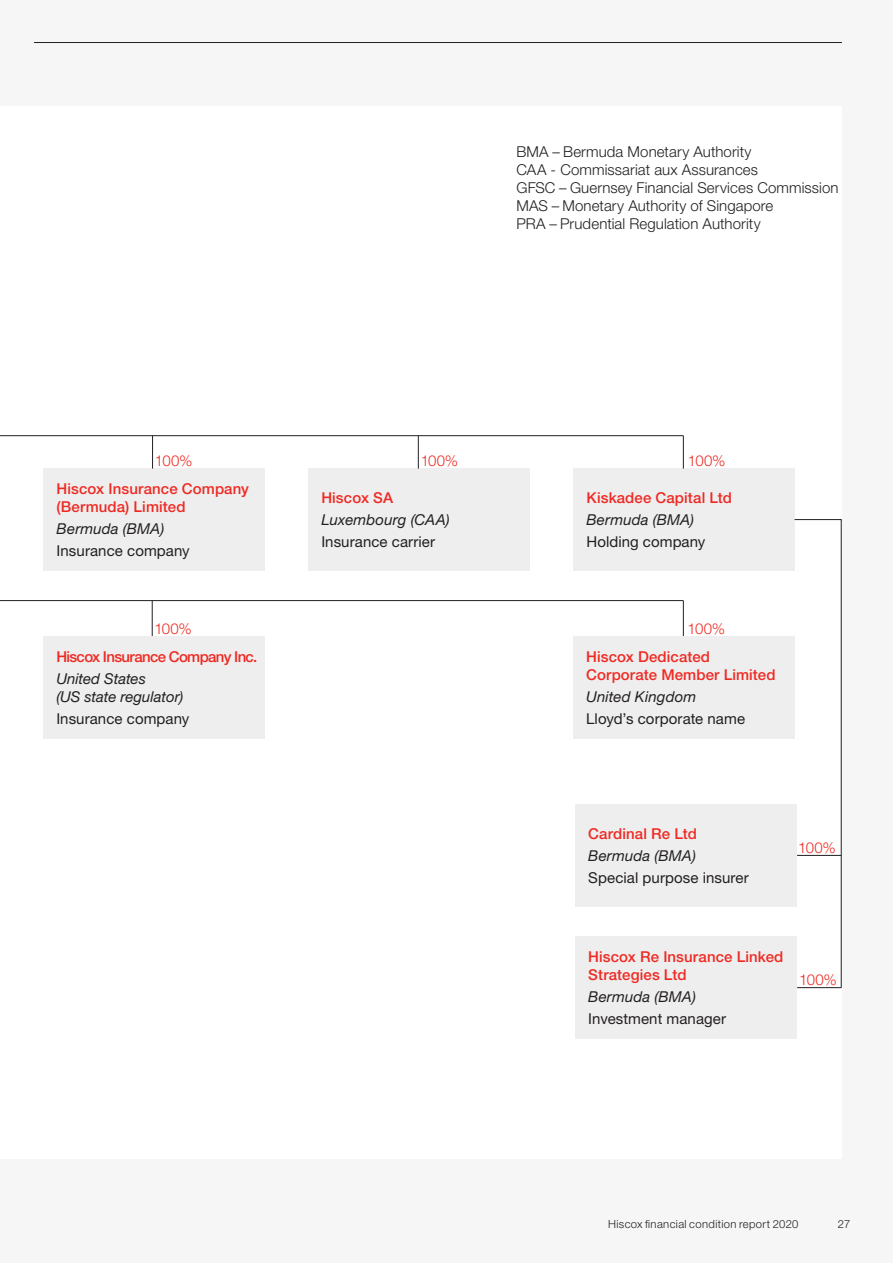
<style>
.page{position:relative;width:893px;height:1263px;background:#f6f6f6}
.page>*{position:absolute;margin:0;border:0;box-sizing:border-box;transform-origin:0 0}
.Red__1_header{font:300 15px/18px "Helvetica Neue LT Std";letter-spacing:.005em;color:#231f20}
.t1{font:500 15px/18px "Helvetica Neue LT Std";letter-spacing:.005em;color:#ee2a23}
.t2{font:15px "Helvetica Neue LT Std";letter-spacing:.005em;color:#231f20}
.t3{font:italic 15px/18px "Helvetica Neue LT Std";letter-spacing:.005em;color:#231f20}
.Red__1_header-2{font:300 15px "Helvetica Neue LT Std";letter-spacing:-.015em;color:#ee2a23}
.t4{font:500 15px "Helvetica Neue LT Std";letter-spacing:-.045em;color:#ee2a23}
.CAPTION_HelLight_7_5{font:300 11.25px "Helvetica Neue LT Std";letter-spacing:.03em;color:#231f20}
</style>
<div class="page">
<div style="left:0;top:107px;width:841px;height:1052px;background:#fff"></div>
<div style="left:576px;top:804px;width:221px;height:102px;background:#eeeeef"></div>
<div style="left:576px;top:937px;width:221px;height:102px;background:#eeeeef"></div>
<div style="left:44px;top:469px;width:221px;height:102px;background:#eeeeef"></div>
<div style="left:574px;top:469px;width:221px;height:102px;background:#eeeeef"></div>
<hr style="left:0;top:435px;width:683px;height:1px;background:#231f20">
<hr style="left:0;top:600px;width:683px;height:1px;background:#231f20">
<hr style="left:152px;top:436px;width:1px;height:33px;background:#231f20">
<hr style="left:683px;top:435px;width:1px;height:34px;background:#231f20">
<hr style="left:152px;top:601px;width:1px;height:36px;background:#231f20">
<hr style="left:683px;top:601px;width:1px;height:36px;background:#231f20">
<svg style="left:794px;top:519px;width:48px;height:469px"></svg>
<hr style="left:797px;top:855px;width:44px;height:1px;background:#231f20">
<div style="left:44px;top:637px;width:221px;height:102px;background:#eeeeef"></div>
<div style="left:573px;top:637px;width:221px;height:102px;background:#eeeeef"></div>
<hr style="left:797px;top:987px;width:44px;height:1px;background:#231f20">
<div style="left:309px;top:469px;width:221px;height:102px;background:#eeeeef"></div>
<hr style="left:418px;top:436px;width:1px;height:33px;background:#231f20">
<hr style="left:34px;top:42px;width:808px;height:1px;background:#231f20">
<p class="Red__1_header" style="left:516px;top:142px;width:237px">BMA – Bermuda Monetary Authority</p>
<p class="Red__1_header" style="left:516px;top:160px;width:324px">CAA - Commissariat aux Assurances<br>GFSC – Guernsey Financial Services Commission</p>
<p class="Red__1_header" style="left:516px;top:196px;width:258px">MAS – Monetary Authority of Singapore</p>
<p class="Red__1_header" style="left:516px;top:214px;width:246px">PRA – Prudential Regulation Authority</p>
<p class="Red__1_header-2" style="left:155px;top:452px;width:39px">100%</p>
<p class="Red__1_header-2" style="left:688px;top:452px;width:39px">100%</p>
<p class="Red__1_header-2" style="left:421px;top:452px;width:39px">100%</p>
<p class="t1" style="left:57px;top:479px;width:194px">Hiscox Insurance Company (Bermuda) Limited</p>
<p class="t3" style="left:57px;top:519px;width:109px">Bermuda (BMA)</p>
<p class="t2" style="left:57px;top:542px;width:135px">Insurance company</p>
<p class="t1" style="left:321px;top:488px;width:73px">Hiscox SA</p>
<p class="t3" style="left:321px;top:510px;width:130px">Luxembourg (CAA)</p>
<p class="t2" style="left:321px;top:533px;width:115px">Insurance carrier</p>
<p class="t1" style="left:586px;top:488px;width:147px">Kiskadee Capital Ltd</p>
<p class="t3" style="left:586px;top:510px;width:109px">Bermuda (BMA)</p>
<p class="t2" style="left:586px;top:533px;width:120px">Holding company</p>
<p class="Red__1_header-2" style="left:154px;top:620px;width:39px">100%</p>
<p class="Red__1_header-2" style="left:688px;top:620px;width:39px">100%</p>
<p class="t4" style="left:56px;top:647px;width:203px">Hiscox Insurance Company Inc.</p>
<p class="t3" style="left:56px;top:669px;width:129px">United States<br>(US state regulator)</p>
<p class="t2" style="left:56px;top:710px;width:135px">Insurance company</p>
<p class="t1" style="left:586px;top:647px;width:191px">Hiscox Dedicated<br>Corporate Member Limited</p>
<p class="t3" style="left:586px;top:687px;width:112px">United Kingdom</p>
<p class="t2" style="left:586px;top:710px;width:160px">Lloyd’s corporate name</p>
<p class="t1" style="left:588px;top:824px;width:110px">Cardinal Re Ltd</p>
<p class="t3" style="left:588px;top:846px;width:109px">Bermuda (BMA)</p>
<p class="t2" style="left:588px;top:869px;width:162px">Special purpose insurer</p>
<p class="Red__1_header-2" style="left:798px;top:838px;width:39px">100%</p>
<p class="t1" style="left:588px;top:947px;width:197px">Hiscox Re Insurance Linked<br>Strategies Ltd</p>
<p class="t3" style="left:588px;top:987px;width:109px">Bermuda (BMA)</p>
<p class="t2" style="left:588px;top:1010px;width:139px">Investment manager</p>
<p class="Red__1_header-2" style="left:799px;top:971px;width:39px">100%</p>
<p class="CAPTION_HelLight_7_5" style="left:608px;top:1217px;width:192px">Hiscox financial condition report 2020</p>
<p class="CAPTION_HelLight_7_5" style="left:838px;top:1217px;width:14px">27</p>
</div>
